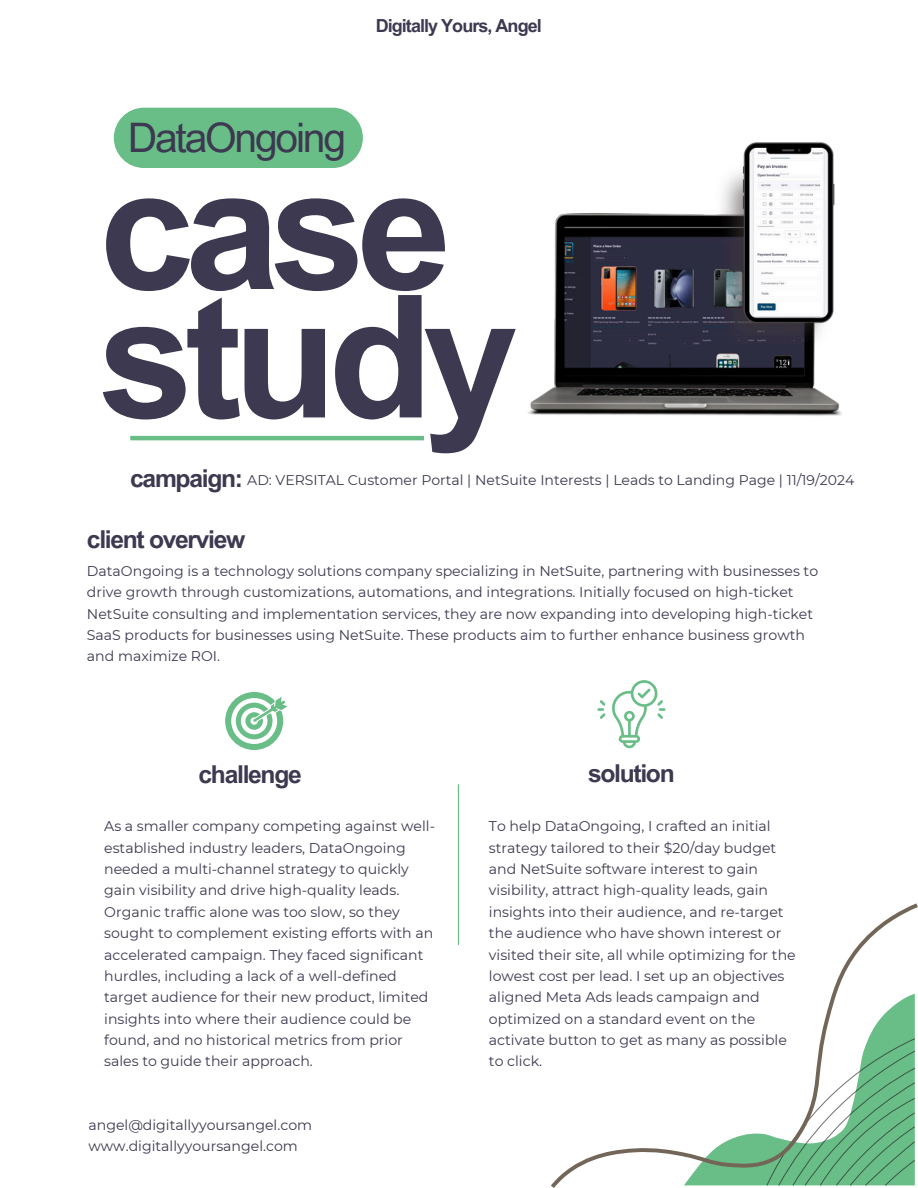
<style>
.page{position:relative;width:918px;height:1188px;background:#fff}
.page>*{position:absolute;margin:0;border:0;box-sizing:border-box;transform-origin:0 0}
.t1{font:700 170.85px "Arial MT Pro";letter-spacing:-.055em;color:#3c3950}
.t2{font:40.65px "Arial MT Pro";letter-spacing:-.055em;color:#3c3950}
.t3{font:700 24.6px "Arial MT Pro";letter-spacing:-.055em;color:#3c3950}
.t4{font:700 18px "Arial MT Pro";letter-spacing:-.055em;color:#3c3950}
.t5{font:14.1px/21.3px "Montserrat";color:#3c3950}
</style>
<div class="page">
<svg style="left:225px;top:692px;width:62px;height:58px"></svg>
<svg style="left:597px;top:680px;width:68px;height:68px"></svg>
<hr style="left:458px;top:784px;width:1px;height:161px;background:#69bd87">
<img style="left:528px;top:142px;width:314px;height:274px">
<div style="left:114px;top:108px;width:249px;height:60px;background:#69bd87;border-radius:30px"></div>
<svg style="left:551px;top:903px;width:367px;height:285px"></svg>
<hr style="left:130px;top:436px;width:294px;height:4px;background:#69bd87">
<p class="t4" style="left:376px;top:19px;width:168px">Digitally Yours, Angel</p>
<p class="t2" style="left:128px;top:123px;width:220px">DataOngoing</p>
<h2 class="t1" style="left:99px;top:165px;width:354px">case</h2>
<h4 class="t1" style="left:99px;top:293px;width:421px">study</h4>
<p class="t3" style="left:130px;top:469px;width:114px">campaign:</p>
<h3 class="t5" style="left:247px;top:469px;width:609px">AD: VERSITAL Customer Portal | NetSuite Interests | Leads to Landing Page | 11/19/2024</h3>
<h1 class="t3" style="left:87px;top:530px;width:160px">client overview</h1>
<h3 class="t5" style="left:87px;top:561px;width:733px">DataOngoing is a technology solutions company specializing in NetSuite, partnering with businesses to drive growth through customizations, automations, and integrations. Initially focused on high-ticket NetSuite consulting and implementation services, they are now expanding into developing high-ticket SaaS products for businesses using NetSuite. These products aim to further enhance business growth and maximize ROI.</h3>
<h1 class="t3" style="left:199px;top:765px;width:105px">challenge</h1>
<p class="t3" style="left:588px;top:764px;width:88px">solution</p>
<p class="t5" style="left:104px;top:816px;width:332px">As a smaller company competing against well&shy;established industry leaders, DataOngoing needed a multi-channel strategy to quickly gain visibility and drive high-quality leads.<br>Organic traffic alone was too slow, so they sought to complement existing efforts with an accelerated campaign. They faced significant hurdles, including a lack of a well-defined target audience for their new product, limited insights into where their audience could be found, and no historical metrics from prior sales to guide their approach.</p>
<p class="t5" style="left:489px;top:816px;width:308px">To help DataOngoing, I crafted an initial strategy tailored to their $20/day budget and NetSuite software interest to gain visibility, attract high-quality leads, gain insights into their audience, and re-target the audience who have shown interest or visited their site, all while optimizing for the lowest cost per lead. I set up an objectives aligned Meta Ads leads campaign and optimized on a standard event on the activate button to get as many as possible to click.</p>
<p class="t5" style="left:88px;top:1114px;width:225px">angel@digitallyyoursangel.com</p>
<h3 class="t5" style="left:88px;top:1135px;width:211px">www.digitallyyoursangel.com</h3>
</div>
